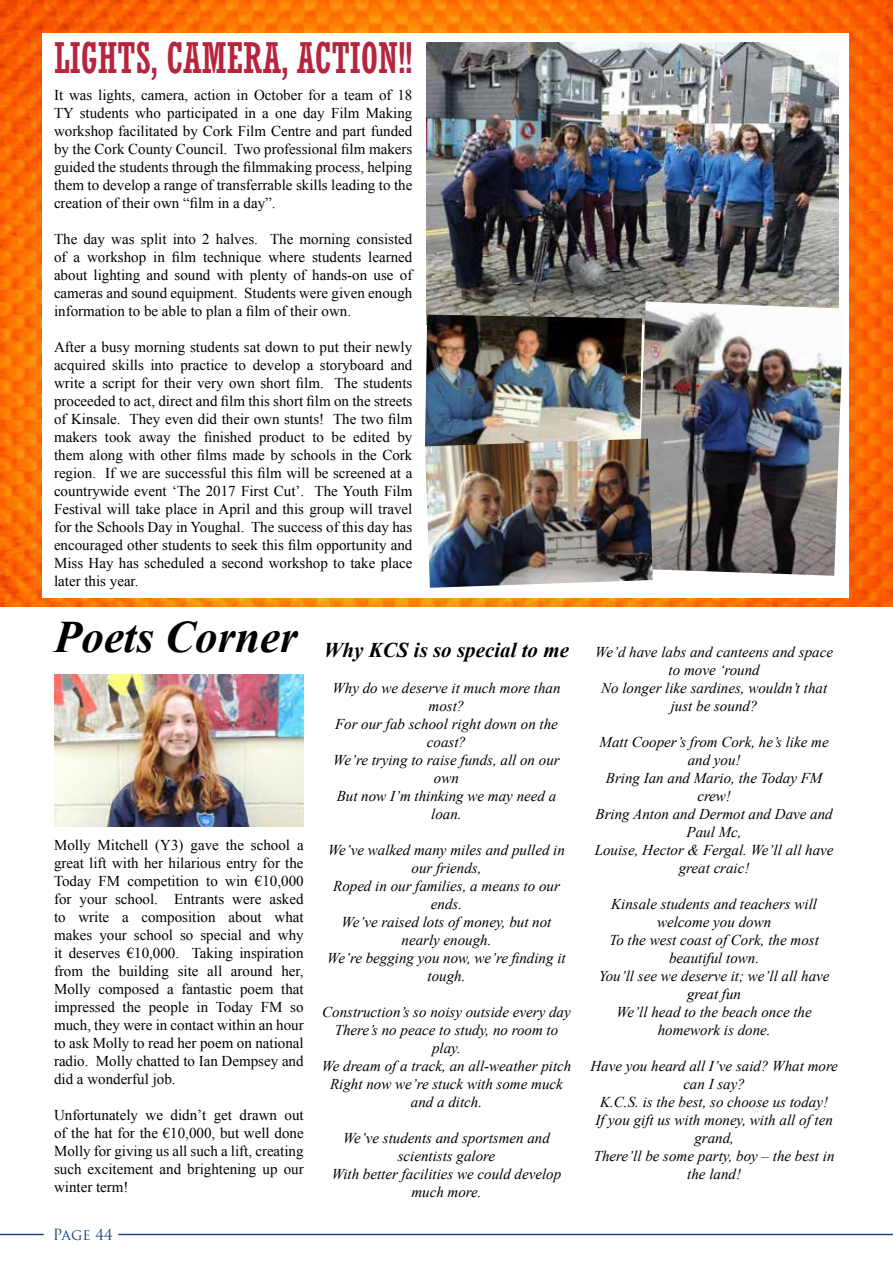
<style>
.page{position:relative;width:893px;height:1263px;background:#fff}
.page>*{position:absolute;margin:0;border:0;box-sizing:border-box;transform-origin:0 0}
.t1{font:italic 700 45px "Times New Roman";color:#000}
.t2{font:condensed 42px "Rockwell";color:#b5253d}
.t3{font:italic 700 21px "Times New Roman";color:#000}
.t4{font:15px/18px "Times New Roman";color:#000;text-align:justify}
.t5{font:italic 15px/18px "Times New Roman";color:#000;text-align:center}
.t6{font:15px "Trajan Pro";color:#18447a}
</style>
<div class="page">
<img style="left:0;top:0;width:893px;height:606px">
<hr style="left:118px;top:1234px;width:775px;height:1px;background:#18447a">
<hr style="left:0;top:1234px;width:44px;height:1px;background:#18447a">
<div style="left:43px;top:33px;width:806px;height:564px;background:#fff"></div>
<img style="left:426px;top:42px;width:413px;height:273px">
<img style="left:425px;top:315px;width:211px;height:124px">
<img style="left:636px;top:301px;width:206px;height:275px">
<img style="left:425px;top:439px;width:228px;height:149px">
<img style="left:54px;top:674px;width:250px;height:152px">
<h2 class="t2" style="left:54px;top:34px;width:360px">LIGHTS, CAMERA, ACTION!!</h2>
<p class="t4" style="left:54px;top:85px;width:360px">It was lights, camera, action in October for a team of 18<br>TY students who participated in a one day Film Making workshop facilitated by Cork Film Centre and part funded by the Cork County Council. Two professional film makers guided the students through the filmmaking process, helping them to develop a range of transferrable skills leading to the creation of their own “film in a day”.</p>
<p class="t4" style="left:54px;top:229px;width:360px">The day was split into 2 halves. The morning consisted of a workshop in film technique where students learned about lighting and sound with plenty of hands-on use of cameras and sound equipment. Students were given enough information to be able to plan a film of their own.</p>
<p class="t4" style="left:54px;top:337px;width:360px">After a busy morning students sat down to put their newly acquired skills into practice to develop a storyboard and write a script for their very own short film. The students proceeded to act, direct and film this short film on the streets of Kinsale. They even did their own stunts! The two film makers took away the finished product to be edited by them along with other films made by schools in the Cork region. If we are successful this film will be screened at a countrywide event ‘The 2017 First Cut’. The Youth Film Festival will take place in April and this group will travel for the Schools Day in Youghal. The success of this day has encouraged other students to seek this film opportunity and Miss Hay has scheduled a second workshop to take place later this year.</p>
<h1 class="t1" style="left:54px;top:605px;width:246px">Poets Corner</h1>
<p class="t4" style="left:54px;top:835px;width:251px">Molly Mitchell (Y3) gave the school a great lift with her hilarious entry for the Today FM competition to win €10,000 for your school. Entrants were asked to write a composition about what makes your school so special and why it deserves €10,000. Taking inspiration from the building site all around her, Molly composed a fantastic poem that impressed the people in Today FM so much, they were in contact within an hour to ask Molly to read her poem on national radio. Molly chatted to Ian Dempsey and did a wonderful job.</p>
<p class="t4" style="left:54px;top:1105px;width:251px">Unfortunately we didn’t get drawn out of the hat for the €10,000, but well done Molly for giving us all such a lift, creating such excitement and brightening up our winter term!</p>
<p class="t6" style="left:53px;top:1225px;width:61px">Page 44</p>
<h3 class="t3" style="left:324px;top:635px;width:247px">Why KCS is so special to me</h3>
<p class="t5" style="left:332px;top:678px;width:230px">Why do we deserve it much more than most?<br>For our fab school right down on the coast?<br>We’re trying to raise funds, all on our own<br>But now I’m thinking we may need a loan.</p>
<p class="t5" style="left:327px;top:840px;width:240px">We’ve walked many miles and pulled in our friends,<br>Roped in our families, a means to our ends.<br>We’ve raised lots of money, but not nearly enough.<br>We’re begging you now, we’re finding it tough.</p>
<p class="t5" style="left:322px;top:1002px;width:251px">Construction’s so noisy outside every day<br>There’s no peace to study, no room to play.<br>We dream of a track, an all-weather pitch<br>Right now we’re stuck with some muck and a ditch.</p>
<p class="t5" style="left:332px;top:1128px;width:231px">We’ve students and sportsmen and scientists galore<br>With better facilities we could develop much more.</p>
<p class="t5" style="left:595px;top:643px;width:239px">We’d have labs and canteens and space to move ‘round<br>No longer like sardines, wouldn’t that just be sound?</p>
<p class="t5" style="left:595px;top:733px;width:240px">Matt Cooper’s from Cork, he’s like me and you!<br>Bring Ian and Mario, the Today FM crew!<br>Bring Anton and Dermot and Dave and<br>Paul Mc,<br>Louise, Hector &amp; Fergal. We’ll all have great craic!</p>
<p class="t5" style="left:599px;top:895px;width:232px">Kinsale students and teachers will welcome you down<br>To the west coast of Cork, the most beautiful town.<br>You’ll see we deserve it; we’ll all have great fun<br>We’ll head to the beach once the homework is done.</p>
<p class="t5" style="left:590px;top:1057px;width:249px">Have you heard all I’ve said? What more can I say?<br>K.C.S. is the best, so choose us today!<br>If you gift us with money, with all of ten grand,<br>There’ll be some party, boy – the best in the land!</p>
</div>
